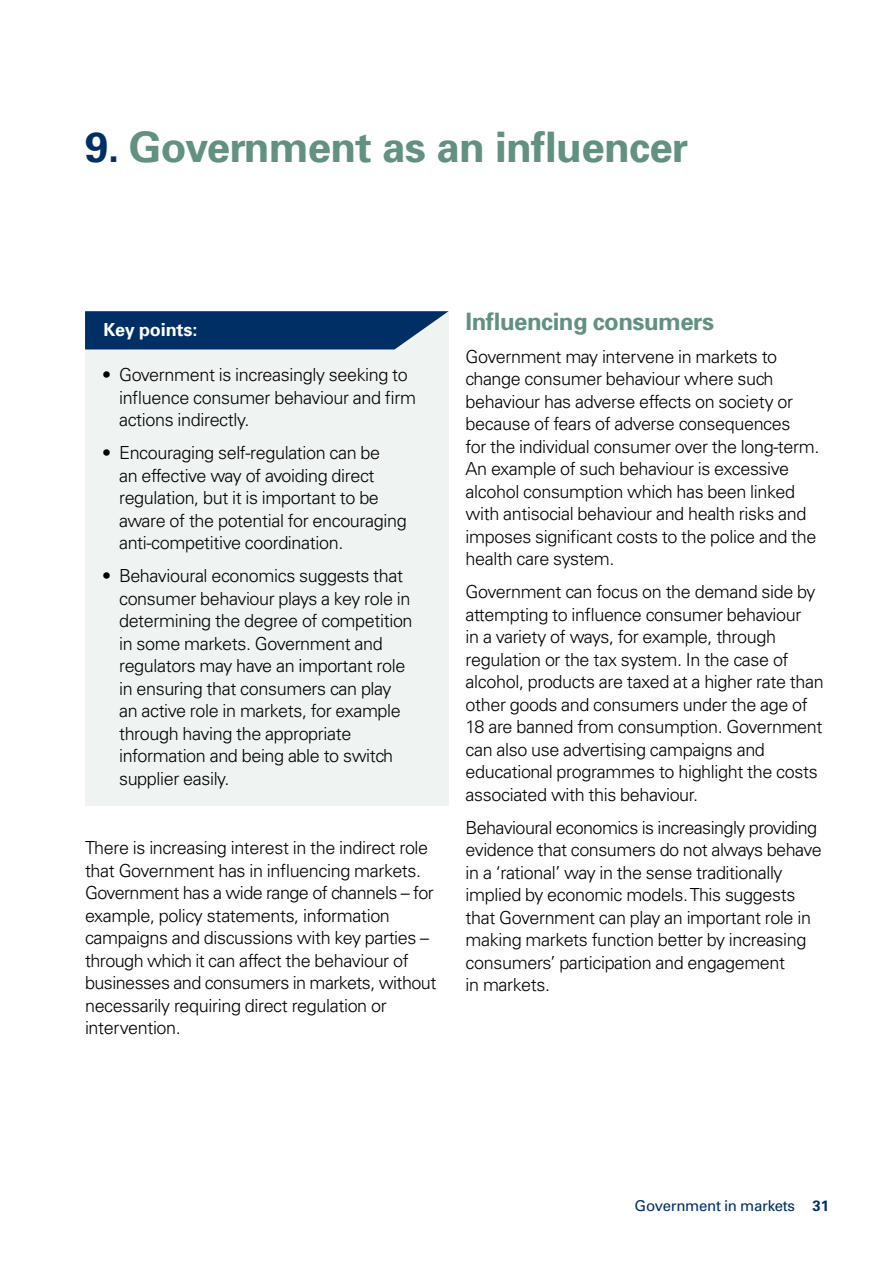
<style>
.page{position:relative;width:893px;height:1263px;background:#fff}
.page>*{position:absolute;margin:0;border:0;box-sizing:border-box;transform-origin:0 0}
.t1{font:700 42px "Univers";letter-spacing:-.015em;color:#629081}
.t2{font:700 24px "Univers";letter-spacing:-.02em;color:#629081}
.t3{font:300 18px/22.5px "Univers";letter-spacing:-.02em;color:#000}
.t4{font:700 18px "Univers";letter-spacing:-.005em;color:#fff}
.t5{font:15px "Univers";letter-spacing:-.02em;color:#002f65}
.s1{color:#002f65}
.s2{font-weight:700}
</style>
<div class="page">
<div style="left:85px;top:311px;width:364px;height:495px;background:#eff4f2"></div>
<svg style="left:85px;top:311px;width:364px;height:38px;background:#133e70"></svg>
<h1 class="t1" style="left:85px;top:122px;width:605px"><span class="s1">9.</span> Government as an influencer</h1>
<p class="t4" style="left:104px;top:319px;width:95px">Key points:</p>
<p class="t3" style="left:119px;top:363px;width:299px;text-indent:-17px">• Government is increasingly seeking to influence consumer behaviour and firm actions indirectly.</p>
<p class="t3" style="left:119px;top:441px;width:289px;text-indent:-17px">• Encouraging self-regulation can be<br>an effective way of avoiding direct regulation, but it is important to be aware of the potential for encouraging anti-competitive coordination.</p>
<p class="t3" style="left:119px;top:564px;width:295px;text-indent:-17px">• Behavioural economics suggests that consumer behaviour plays a key role in determining the degree of competition in some markets. Government and regulators may have an important role in ensuring that consumers can play an active role in markets, for example through having the appropriate information and being able to switch supplier easily.</p>
<p class="t3" style="left:85px;top:836px;width:353px">There is increasing interest in the indirect role that Government has in influencing markets.<br>Government has a wide range of channels – for example, policy statements, information campaigns and discussions with key parties – through which it can affect the behaviour of businesses and consumers in markets, without necessarily requiring direct regulation or intervention.</p>
<h2 class="t2" style="left:466px;top:307px;width:250px">Influencing consumers</h2>
<p class="t3" style="left:466px;top:345px;width:355px">Government may intervene in markets to change consumer behaviour where such behaviour has adverse effects on society or because of fears of adverse consequences<br>for the individual consumer over the long-term.<br>An example of such behaviour is excessive alcohol consumption which has been linked with antisocial behaviour and health risks and imposes significant costs to the police and the health care system.</p>
<p class="t3" style="left:466px;top:580px;width:360px">Government can focus on the demand side by attempting to influence consumer behaviour<br>in a variety of ways, for example, through regulation or the tax system. In the case of alcohol, products are taxed at a higher rate than other goods and consumers under the age of 18 are banned from consumption. Government can also use advertising campaigns and educational programmes to highlight the costs associated with this behaviour.</p>
<p class="t3" style="left:466px;top:816px;width:358px">Behavioural economics is increasingly providing evidence that consumers do not always behave in a ‘rational’ way in the sense traditionally implied by economic models. This suggests that Government can play an important role in making markets function better by increasing consumers’ participation and engagement<br>in markets.</p>
<p class="t5" style="left:635px;top:1196px;width:196px">Government in markets <span class="s2">31</span></p>
</div>
